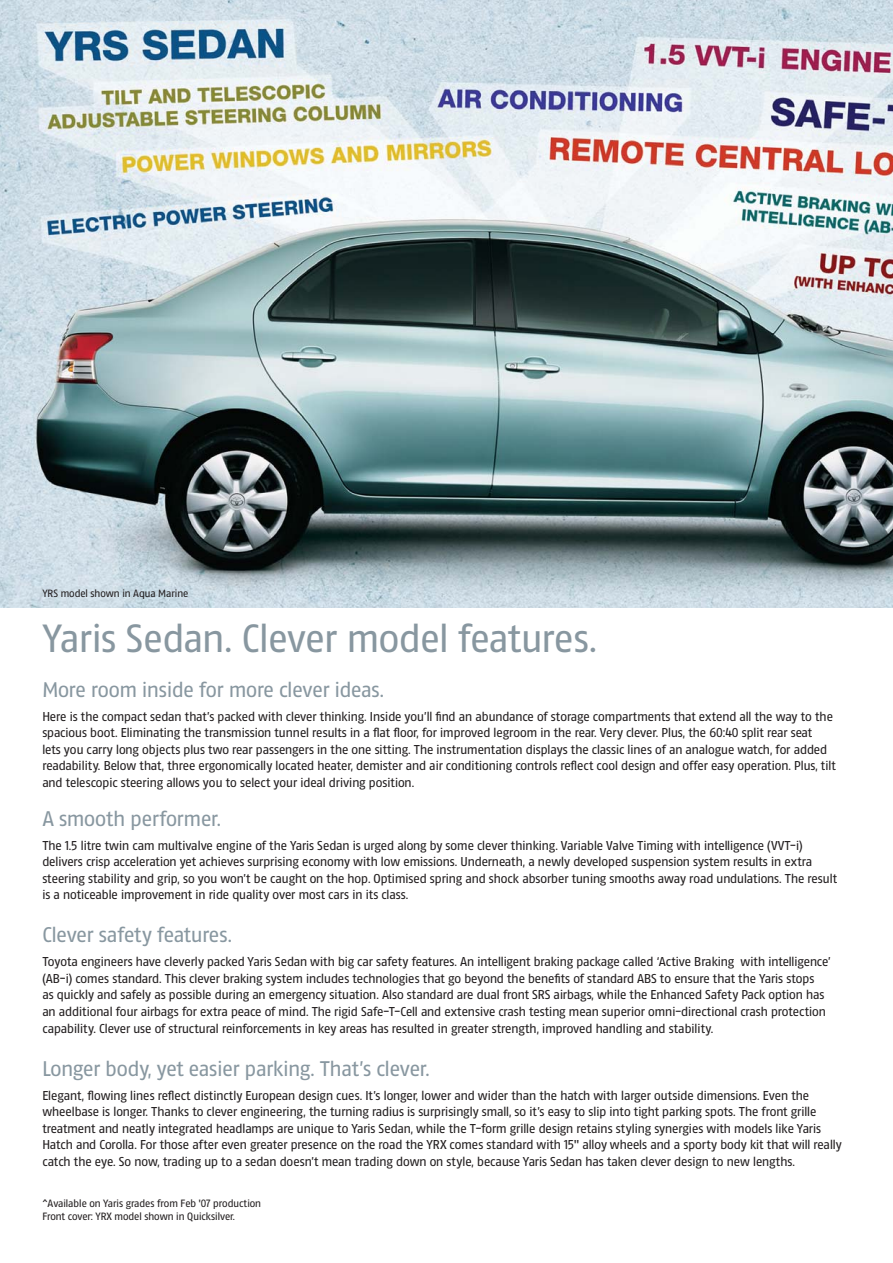
<style>
.page{position:relative;width:893px;height:1263px;background:#fff}
.page>*{position:absolute;margin:0;border:0;box-sizing:border-box;transform-origin:0 0}
.t1{font:39px "Altona Sans";letter-spacing:-.01em;color:#8897a0}
.t2{font:21px "Altona Sans";letter-spacing:-.005em;color:#8897a0}
.t3{font:12.75px/16.5px "Altona Sans";letter-spacing:-.005em;color:#231f20}
.t4{font:10.5px/13.5px "Altona Sans";letter-spacing:-.005em;color:#231f20}
</style>
<div class="page">
<img style="left:0;top:0;width:892px;height:607px">
<p class="t4" style="left:42px;top:588px;width:148px">YRS model shown in Aqua Marine</p>
<h1 class="t1" style="left:42px;top:622px;width:556px">Yaris Sedan. Clever model features.</h1>
<h2 class="t2" style="left:42px;top:680px;width:343px">More room inside for more clever ideas.</h2>
<p class="t3" style="left:42px;top:709px;width:795px">Here is the compact sedan that’s packed with clever thinking. Inside you’ll find an abundance of storage compartments that extend all the way to the spacious boot. Eliminating the transmission tunnel results in a flat floor, for improved legroom in the rear. Very clever. Plus, the 60:40 split rear seat<br>lets you carry long objects plus two rear passengers in the one sitting. The instrumentation displays the classic lines of an analogue watch, for added readability. Below that, three ergonomically located heater, demister and air conditioning controls reflect cool design and offer easy operation. Plus, tilt and telescopic steering allows you to select your ideal driving position.</p>
<h2 class="t2" style="left:42px;top:809px;width:180px">A smooth performer.</h2>
<p class="t3" style="left:42px;top:838px;width:796px">The 1.5 litre twin cam multivalve engine of the Yaris Sedan is urged along by some clever thinking. Variable Valve Timing with intelligence (VVT-i) delivers crisp acceleration yet achieves surprising economy with low emissions. Underneath, a newly developed suspension system results in extra steering stability and grip, so you won’t be caught on the hop. Optimised spring and shock absorber tuning smooths away road undulations. The result is a noticeable improvement in ride quality over most cars in its class.</p>
<h2 class="t2" style="left:42px;top:926px;width:191px">Clever safety features.</h2>
<p class="t3" style="left:42px;top:954px;width:790px">Toyota engineers have cleverly packed Yaris Sedan with big car safety features. An intelligent braking package called ‘Active Braking with intelligence’ (AB-i) comes standard. This clever braking system includes technologies that go beyond the benefits of standard ABS to ensure that the Yaris stops<br>as quickly and safely as possible during an emergency situation. Also standard are dual front SRS airbags, while the Enhanced Safety Pack option has an additional four airbags for extra peace of mind. The rigid Safe-T-Cell and extensive crash testing mean superior omni-directional crash protection capability. Clever use of structural reinforcements in key areas has resulted in greater strength, improved handling and stability.</p>
<h2 class="t2" style="left:42px;top:1059px;width:389px">Longer body, yet easier parking. That’s clever.</h2>
<p class="t3" style="left:42px;top:1088px;width:801px">Elegant, flowing lines reflect distinctly European design cues. It’s longer, lower and wider than the hatch with larger outside dimensions. Even the wheelbase is longer. Thanks to clever engineering, the turning radius is surprisingly small, so it’s easy to slip into tight parking spots. The front grille treatment and neatly integrated headlamps are unique to Yaris Sedan, while the T-form grille design retains styling synergies with models like Yaris Hatch and Corolla. For those after even greater presence on the road the YRX comes standard with 15" alloy wheels and a sporty body kit that will really catch the eye. So now, trading up to a sedan doesn’t mean trading down on style, because Yaris Sedan has taken clever design to new lengths.</p>
<p class="t4" style="left:42px;top:1197px;width:220px">^Available on Yaris grades from Feb '07 production<br>Front cover: YRX model shown in Quicksilver.</p>
</div>
